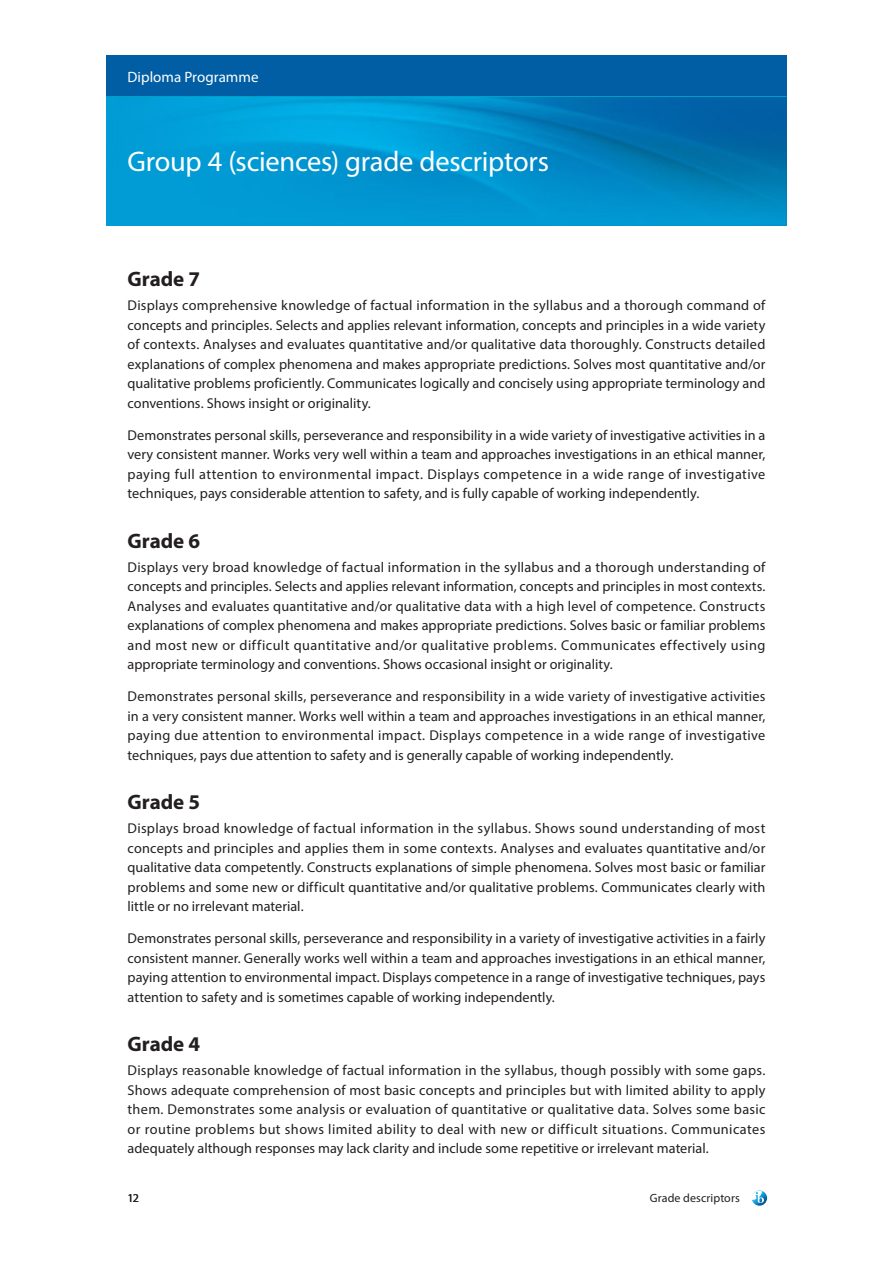
<style>
.page{position:relative;width:893px;height:1263px;background:#fff}
.page>*{position:absolute;margin:0;border:0;box-sizing:border-box;transform-origin:0 0}
.Heading_2{font:28.5px "Myriad Pro";letter-spacing:-.01em;color:#fff}
.Heading_4{font:700 21px "Myriad Pro";letter-spacing:-.005em;color:#231f20}
.Heading_1{font:15px "Myriad Pro";color:#fff}
.Body{font:14.25px/19.5px "Myriad Pro";letter-spacing:.005em;color:#231f20;text-align:justify}
.t1{font:12px "Myriad Pro";letter-spacing:.01em;color:#231f20}
</style>
<div class="page">
<div style="left:106px;top:55px;width:681px;height:43px;background:#015ea4"></div>
<hr style="left:106px;top:96px;width:681px;height:3px;background:#00bad1">
<svg style="left:752px;top:1190px;width:15px;height:16px"></svg>
<img style="left:106px;top:98px;width:681px;height:127px">
<p class="Heading_1" style="left:128px;top:67px;width:132px">Diploma Programme</p>
<p class="Heading_2" style="left:128px;top:144px;width:423px">Group 4 (sciences) grade descriptors</p>
<p class="Heading_4" style="left:128px;top:266px;width:74px">Grade 7</p>
<p class="Body" style="left:128px;top:295px;width:639px">Displays comprehensive knowledge of factual information in the syllabus and a thorough command of concepts and principles. Selects and applies relevant information, concepts and principles in a wide variety of contexts. Analyses and evaluates quantitative and/or qualitative data thoroughly. Constructs detailed explanations of complex phenomena and makes appropriate predictions. Solves most quantitative and/or qualitative problems proficiently. Communicates logically and concisely using appropriate terminology and conventions. Shows insight or originality.</p>
<p class="Body" style="left:128px;top:425px;width:639px">Demonstrates personal skills, perseverance and responsibility in a wide variety of investigative activities in a very consistent manner. Works very well within a team and approaches investigations in an ethical manner, paying full attention to environmental impact. Displays competence in a wide range of investigative techniques, pays considerable attention to safety, and is fully capable of working independently.</p>
<p class="Heading_4" style="left:128px;top:527px;width:74px">Grade 6</p>
<p class="Body" style="left:128px;top:557px;width:639px">Displays very broad knowledge of factual information in the syllabus and a thorough understanding of concepts and principles. Selects and applies relevant information, concepts and principles in most contexts.<br>Analyses and evaluates quantitative and/or qualitative data with a high level of competence. Constructs explanations of complex phenomena and makes appropriate predictions. Solves basic or familiar problems and most new or difficult quantitative and/or qualitative problems. Communicates effectively using appropriate terminology and conventions. Shows occasional insight or originality.</p>
<p class="Body" style="left:128px;top:687px;width:639px">Demonstrates personal skills, perseverance and responsibility in a wide variety of investigative activities in a very consistent manner. Works well within a team and approaches investigations in an ethical manner, paying due attention to environmental impact. Displays competence in a wide range of investigative techniques, pays due attention to safety and is generally capable of working independently.</p>
<p class="Heading_4" style="left:128px;top:789px;width:74px">Grade 5</p>
<p class="Body" style="left:128px;top:818px;width:639px">Displays broad knowledge of factual information in the syllabus. Shows sound understanding of most concepts and principles and applies them in some contexts. Analyses and evaluates quantitative and/or qualitative data competently. Constructs explanations of simple phenomena. Solves most basic or familiar problems and some new or difficult quantitative and/or qualitative problems. Communicates clearly with little or no irrelevant material.</p>
<p class="Body" style="left:128px;top:929px;width:639px">Demonstrates personal skills, perseverance and responsibility in a variety of investigative activities in a fairly consistent manner. Generally works well within a team and approaches investigations in an ethical manner, paying attention to environmental impact. Displays competence in a range of investigative techniques, pays attention to safety and is sometimes capable of working independently.</p>
<p class="Heading_4" style="left:128px;top:1031px;width:74px">Grade 4</p>
<p class="Body" style="left:128px;top:1060px;width:639px">Displays reasonable knowledge of factual information in the syllabus, though possibly with some gaps.<br>Shows adequate comprehension of most basic concepts and principles but with limited ability to apply them. Demonstrates some analysis or evaluation of quantitative or qualitative data. Solves some basic or routine problems but shows limited ability to deal with new or difficult situations. Communicates adequately although responses may lack clarity and include some repetitive or irrelevant material.</p>
<p class="t1" style="left:128px;top:1190px;width:13px">12</p>
<p class="t1" style="left:650px;top:1190px;width:92px">Grade descriptors</p>
</div>
